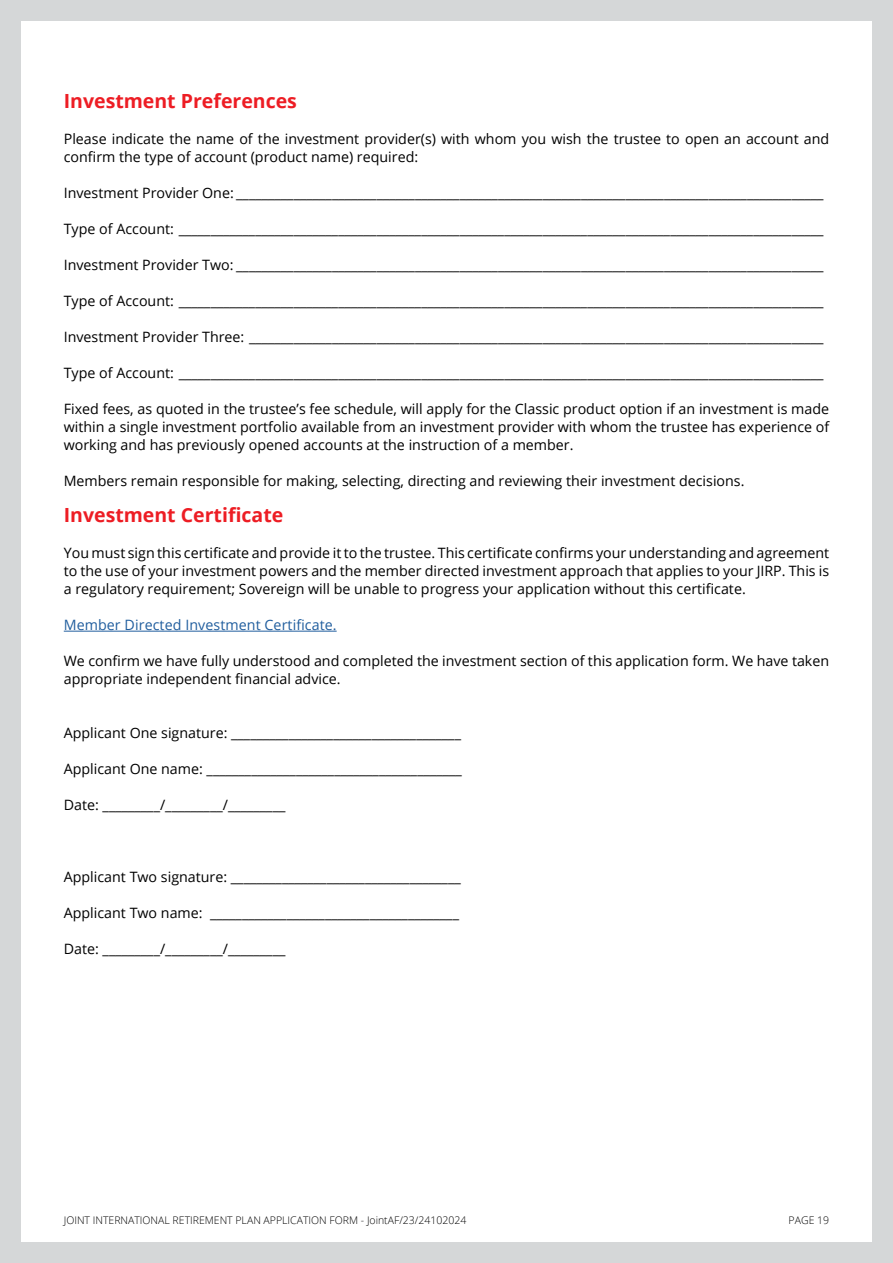
<style>
.page{position:relative;width:893px;height:1263px;background:#d5d7d8}
.page>*{position:absolute;margin:0;border:0;box-sizing:border-box;transform-origin:0 0}
.t1{font:700 19.5px "Open Sans";color:#ed1d24}
.t2{font:14.25px/18px "Open Sans";color:#000}
.t3{font:14.25px "Open Sans";letter-spacing:.005em;color:#215e9e}
.t4{font:300 10.5px "Open Sans";color:#000}
</style>
<div class="page">
<div style="left:21px;top:21px;width:850px;height:1221px;background:#fff"></div>
<hr style="left:64px;top:631px;width:273px;height:1px;background:#215e9e">
<h1 class="t1" style="left:64px;top:87px;width:235px">Investment Preferences</h1>
<p class="t2" style="left:64px;top:129px;width:767px">Please indicate the name of the investment provider(s) with whom you wish the trustee to open an account and confirm the type of account (product name) required:</p>
<p class="t2" style="left:64px;top:183px;width:761px">Investment Provider One: ____________________________________________________________________________________________</p>
<p class="t2" style="left:64px;top:219px;width:761px">Type of Account: _____________________________________________________________________________________________________</p>
<p class="t2" style="left:64px;top:255px;width:761px">Investment Provider Two: ____________________________________________________________________________________________</p>
<p class="t2" style="left:64px;top:291px;width:761px">Type of Account: _____________________________________________________________________________________________________</p>
<p class="t2" style="left:64px;top:327px;width:761px">Investment Provider Three: __________________________________________________________________________________________</p>
<p class="t2" style="left:64px;top:363px;width:761px">Type of Account: _____________________________________________________________________________________________________</p>
<p class="t2" style="left:64px;top:399px;width:767px;text-align:justify">Fixed fees, as quoted in the trustee’s fee schedule, will apply for the Classic product option if an investment is made within a single investment portfolio available from an investment provider with whom the trustee has experience of working and has previously opened accounts at the instruction of a member.</p>
<p class="t2" style="left:64px;top:471px;width:682px">Members remain responsible for making, selecting, directing and reviewing their investment decisions.</p>
<h1 class="t1" style="left:64px;top:501px;width:221px">Investment Certificate</h1>
<p class="t2" style="left:64px;top:543px;width:767px;text-align:justify">You must sign this certificate and provide it to the trustee. This certificate confirms your understanding and agreement to the use of your investment powers and the member directed investment approach that applies to your JIRP. This is a regulatory requirement; Sovereign will be unable to progress your application without this certificate.</p>
<p class="t3" style="left:64px;top:615px;width:274px">Member Directed Investment Certificate.</p>
<p class="t2" style="left:64px;top:651px;width:767px">We confirm we have fully understood and completed the investment section of this application form. We have taken appropriate independent financial advice.</p>
<p class="t2" style="left:64px;top:723px;width:399px">Applicant One signature: ____________________________________</p>
<p class="t2" style="left:64px;top:759px;width:400px">Applicant One name: ________________________________________</p>
<p class="t2" style="left:64px;top:795px;width:223px">Date: _________/_________/_________</p>
<p class="t2" style="left:64px;top:867px;width:398px">Applicant Two signature: ____________________________________</p>
<p class="t2" style="left:64px;top:903px;width:397px">Applicant Two name: _______________________________________</p>
<p class="t2" style="left:64px;top:939px;width:223px">Date: _________/_________/_________</p>
<p class="t4" style="left:64px;top:1213px;width:404px">JOINT INTERNATIONAL RETIREMENT PLAN APPLICATION FORM - JointAF/23/24102024</p>
<p class="t4" style="left:789px;top:1213px;width:42px">PAGE 19</p>
</div>
